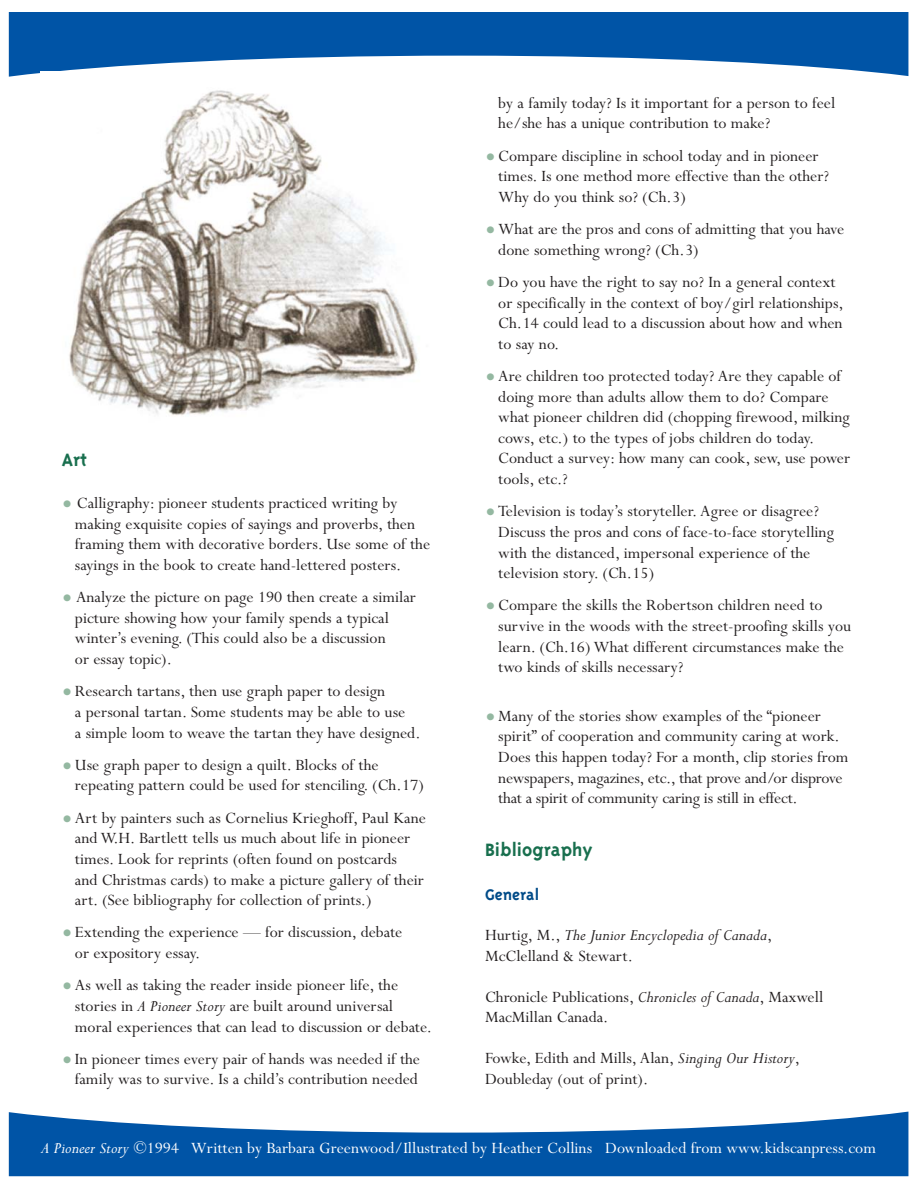
<style>
.page{position:relative;width:918px;height:1188px;background:#fff}
.page>*{position:absolute;margin:0;border:0;box-sizing:border-box;transform-origin:0 0}
.t1{font:700 20.55px "Triplex";color:#186f4e}
.t2{font:17.7px/20.5px "Perpetua";color:#231f20}
.t3{font:17.7px "Perpetua";color:#fff}
.t4{font:700 17.7px "Triplex";color:#004b88}
.s1{font-size:30.9px;color:#94b8a1}
.s2{font-style:italic}
</style>
<div class="page">
<svg style="left:9px;top:1112px;width:899px;height:64px;fill:#0054a6"></svg>
<svg style="left:9px;top:12px;width:899px;height:65px;fill:#0054a6"></svg>
<img style="left:40px;top:72px;width:397px;height:344px">
<p class="t1" style="left:62px;top:452px;width:26px">Art</p>
<p class="t2" style="left:75px;top:495px;width:357px;text-indent:-13px"><span class="s1">•</span> Calligraphy: pioneer students practiced writing by making exquisite copies of sayings and proverbs, then framing them with decorative borders. Use some of the sayings in the book to create hand-lettered posters.</p>
<p class="t2" style="left:75px;top:589px;width:342px;text-indent:-13px"><span class="s1">•</span> Analyze the picture on page 190 then create a similar picture showing how your family spends a typical winter’s evening. (This could also be a discussion<br>or essay topic).</p>
<p class="t2" style="left:75px;top:683px;width:347px;text-indent:-13px"><span class="s1">•</span>Research tartans, then use graph paper to design<br>a personal tartan. Some students may be able to use<br>a simple loom to weave the tartan they have designed.</p>
<p class="t2" style="left:75px;top:757px;width:350px;text-indent:-13px"><span class="s1">•</span>Use graph paper to design a quilt. Blocks of the repeating pattern could be used for stenciling. (Ch.17)</p>
<p class="t2" style="left:75px;top:810px;width:352px;text-indent:-13px"><span class="s1">•</span>Art by painters such as Cornelius Krieghoff, Paul Kane and W.H. Bartlett tells us much about life in pioneer times. Look for reprints (often found on postcards<br>and Christmas cards) to make a picture gallery of their art. (See bibliography for collection of prints.)</p>
<p class="t2" style="left:75px;top:924px;width:329px;text-indent:-13px"><span class="s1">•</span> Extending the experience — for discussion, debate or expository essay.</p>
<p class="t2" style="left:75px;top:977px;width:359px;text-indent:-13px"><span class="s1">•</span>As well as taking the reader inside pioneer life, the stories in <span class="s2">A Pioneer Story</span> are built around universal moral experiences that can lead to discussion or debate.</p>
<p class="t2" style="left:62px;top:1051px;width:360px;text-align:right"><span class="s1">•</span>In pioneer times every pair of hands was needed if the family was to survive. Is a child’s contribution needed</p>
<p class="t2" style="left:498px;top:95px;width:338px">by a family today? Is it important for a person to feel he/she has a unique contribution to make?</p>
<p class="t2" style="left:498px;top:147px;width:332px;text-indent:-13px"><span class="s1">•</span>Compare discipline in school today and in pioneer times. Is one method more effective than the other?<br>Why do you think so? (Ch.3)</p>
<p class="t2" style="left:498px;top:221px;width:348px;text-indent:-13px"><span class="s1">•</span>What are the pros and cons of admitting that you have done something wrong? (Ch.3)</p>
<p class="t2" style="left:498px;top:274px;width:347px;text-indent:-13px"><span class="s1">•</span>Do you have the right to say no? In a general context or specifically in the context of boy/girl relationships, Ch.14 could lead to a discussion about how and when to say no.</p>
<p class="t2" style="left:498px;top:368px;width:353px;text-indent:-13px"><span class="s1">•</span>Are children too protected today? Are they capable of doing more than adults allow them to do? Compare what pioneer children did (chopping firewood, milking cows, etc.) to the types of jobs children do today.<br>Conduct a survey: how many can cook, sew, use power tools, etc.?</p>
<p class="t2" style="left:498px;top:503px;width:337px;text-indent:-13px"><span class="s1">•</span>Television is today’s storyteller. Agree or disagree?<br>Discuss the pros and cons of face-to-face storytelling with the distanced, impersonal experience of the television story. (Ch.15)</p>
<p class="t2" style="left:498px;top:597px;width:354px;text-indent:-13px"><span class="s1">•</span>Compare the skills the Robertson children need to survive in the woods with the street-proofing skills you learn. (Ch.16) What different circumstances make the two kinds of skills necessary?</p>
<p class="t2" style="left:498px;top:708px;width:352px;text-indent:-13px"><span class="s1">•</span>Many of the stories show examples of the “pioneer spirit” of cooperation and community caring at work.<br>Does this happen today? For a month, clip stories from newspapers, magazines, etc., that prove and/or disprove that a spirit of community caring is still in effect.</p>
<p class="t1" style="left:485px;top:841px;width:109px">Bibliography</p>
<p class="t4" style="left:485px;top:888px;width:56px">General</p>
<p class="t2" style="left:485px;top:927px;width:289px">Hurtig, M., <span class="s2">The Junior Encyclopedia of Canada</span>,<br>McClelland &amp; Stewart.</p>
<p class="t2" style="left:485px;top:988px;width:340px">Chronicle Publications, <span class="s2">Chronicles of Canada</span>, Maxwell<br>MacMillan Canada.</p>
<p class="t2" style="left:485px;top:1050px;width:316px">Fowke, Edith and Mills, Alan, <span class="s2">Singing Our History</span>,<br>Doubleday (out of print).</p>
<p class="t3" style="left:41px;top:1142px;width:836px"><span class="s2">A Pioneer Story</span> ©1994 Written by Barbara Greenwood/Illustrated by Heather Collins Downloaded from www.kidscanpress.com</p>
</div>
